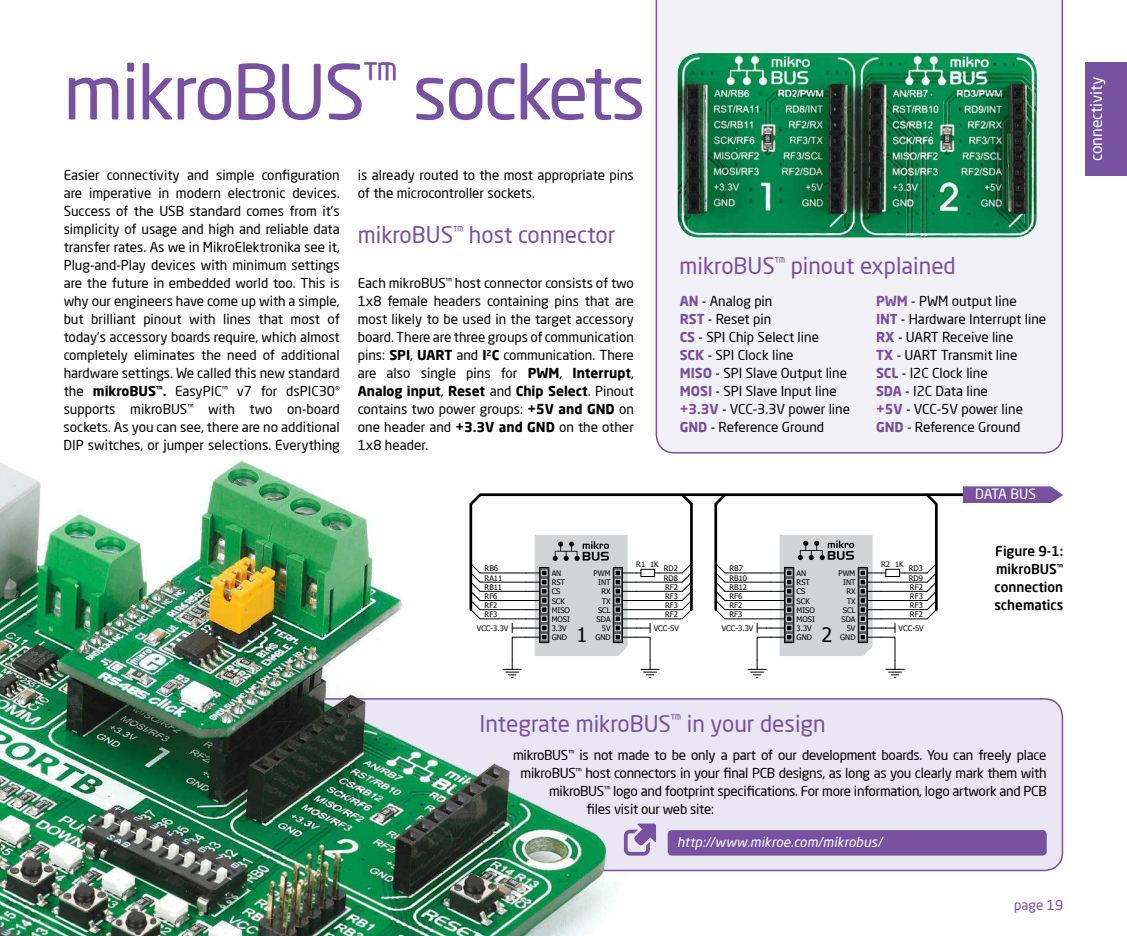
<style>
.page{position:relative;width:1127px;height:936px;background:#fff}
.page>*{position:absolute;margin:0;border:0;box-sizing:border-box;transform-origin:0 0}
.t1{font:75px "Neo Sans Pro";letter-spacing:-.03em;color:#7851a1}
.t2{font:22.5px "Neo Sans Pro";color:#7851a1}
.t3{font:19.95px "Tahoma";color:#000}
.t4{font:15.75px "Neo Sans Pro";color:#fff}
.t5{font:13.95px "Neo Sans Pro";letter-spacing:-.025em;color:#fff}
.t6{font:13.5px/18px "Neo Sans Pro";color:#000}
.t7{font:13.5px "Neo Sans Pro";letter-spacing:-.02em;color:#000}
.t8{font:500 13.5px/18px "Neo Sans Pro";color:#000;text-align:justify}
.t9{font:italic 13.5px "Neo Sans Pro";letter-spacing:.01em;color:#fff}
.t10{font:13.5px "Neo Sans Pro";color:#7851a1}
.t11{font:7.65px/9.1px "Tahoma";color:#000}
.s1{font-weight:700}
.s2{font-weight:700;color:#7851a1}
.s3{font-weight:700;color:#7b55a3}
</style>
<div class="page">
<img style="left:0;top:453px;width:740px;height:482px">
<div style="left:1085px;top:62px;width:42px;height:114px;background:#7851a1"></div>
<div style="left:655px;top:0;width:408px;height:453px;background:#f3f1f8"></div>
<img style="left:678px;top:53px;width:359px;height:184px">
<hr style="left:480px;top:572px;width:46px;height:1px;background:#000">
<hr style="left:480px;top:591px;width:46px;height:1px;background:#000">
<hr style="left:480px;top:600px;width:46px;height:1px;background:#000">
<hr style="left:480px;top:609px;width:46px;height:1px;background:#000">
<hr style="left:480px;top:581px;width:46px;height:1px;background:#000">
<hr style="left:480px;top:618px;width:46px;height:1px;background:#000">
<hr style="left:725px;top:572px;width:46px;height:1px;background:#000">
<hr style="left:725px;top:591px;width:46px;height:1px;background:#000">
<hr style="left:725px;top:600px;width:46px;height:1px;background:#000">
<hr style="left:725px;top:609px;width:46px;height:1px;background:#000">
<hr style="left:725px;top:581px;width:46px;height:1px;background:#000">
<hr style="left:725px;top:618px;width:46px;height:1px;background:#000">
<svg style="left:468px;top:491px;width:16px;height:129px"></svg>
<svg style="left:713px;top:491px;width:16px;height:129px"></svg>
<svg style="left:503px;top:491px;width:191px;height:187px"></svg>
<svg style="left:748px;top:496px;width:191px;height:182px"></svg>
<hr style="left:479px;top:493px;width:552px;height:3px;background:#000">
<svg style="left:963px;top:486px;width:100px;height:17px;background:#835fa8"></svg>
<div style="left:307px;top:698px;width:755px;height:172px;background:#ebe6f3;border-radius:18px"></div>
<div style="left:306px;top:698px;width:757px;height:173px;border:2px solid #7851a1;border-radius:18px"></div>
<img style="left:273px;top:675px;width:351px;height:260px">
<div style="left:668px;top:830px;width:379px;height:25px;background:#7851a1;border-radius:4px"></div>
<svg style="left:624px;top:823px;width:32px;height:32px"></svg>
<h1 class="t1" style="left:64px;top:62px;width:584px">mikroBUS<sup>™</sup> sockets</h1>
<p class="t6" style="left:64px;top:166px;width:278px;text-align:justify">Easier connectivity and simple configuration are imperative in modern electronic devices.<br>Success of the USB standard comes from it’s simplicity of usage and high and reliable data transfer rates. As we in MikroElektronika see it, Plug-and-Play devices with minimum settings are the future in embedded world too. This is why our engineers have come up with a simple, but brilliant pinout with lines that most of today’s accessory boards require, which almost completely eliminates the need of additional hardware settings. We called this new standard the <span class="s1">mikroBUS</span><sup>™</sup><span class="s1">.</span> EasyPIC<sup>™</sup> v7 for dsPIC30<sup>® </sup>supports mikroBUS<sup>™</sup> with two on-board sockets. As you can see, there are no additional DIP switches, or jumper selections. Everything</p>
<p class="t6" style="left:358px;top:167px;width:278px">is already routed to the most appropriate pins of the microcontroller sockets.</p>
<h2 class="t2" style="left:358px;top:226px;width:259px">mikroBUS<sup>™</sup> host connector</h2>
<p class="t6" style="left:358px;top:275px;width:278px;text-align:justify">Each mikroBUS<sup>™</sup> host connector consists of two 1x8 female headers containing pins that are most likely to be used in the target accessory board. There are three groups of communication pins: <span class="s1">SPI</span>, <span class="s1">UART</span> and <span class="s1">I</span><sup>2</sup><span class="s1">C</span> communication. There are also single pins for <span class="s1">PWM</span>, <span class="s1">Interrupt</span>, <span class="s1">Analog input</span>, <span class="s1">Reset</span> and <span class="s1">Chip Select</span>. Pinout contains two power groups: <span class="s1">+5V and GND</span> on one header and <span class="s1">+3.3V and GND</span> on the other 1x8 header.</p>
<h2 class="t2" style="left:679px;top:257px;width:278px">mikroBUS<sup>™</sup> pinout explained</h2>
<p class="t6" style="left:680px;top:293px;width:172px"><span class="s2">AN</span> - Analog pin<br><span class="s2">RST</span> - Reset pin<br><span class="s2">CS</span> - SPI Chip Select line<br><span class="s2">SCK</span> - SPI Clock line<br><span class="s2">MISO</span> - SPI Slave Output line<br><span class="s2">MOSI</span> - SPI Slave Input line <span class="s2">+3.3V</span> - VCC-3.3V power line<br><span class="s2">GND</span> - Reference Ground</p>
<p class="t6" style="left:876px;top:293px;width:172px"><span class="s3">PWM</span> - PWM output line<br><span class="s2">INT</span> - Hardware Interrupt line<br><span class="s2">RX</span> - UART Receive line<br><span class="s2">TX</span> - UART Transmit line<br><span class="s2">SCL</span> - I2C Clock line<br><span class="s2">SDA</span> - I2C Data line<br><span class="s2">+5V</span> - VCC-5V power line<br><span class="s2">GND</span> - Reference Ground</p>
<p class="t5" style="left:975px;top:489px;width:62px">DATA BUS</p>
<p class="t11" style="left:881px;top:560px;width:24px">R2 1K</p>
<p class="t11" style="left:636px;top:560px;width:24px">R1 1K</p>
<p class="t11" style="left:485px;top:564px;width:15px">RB6</p>
<p class="t11" style="left:664px;top:564px;width:16px">RD2</p>
<p class="t11" style="left:729px;top:564px;width:15px">RB7</p>
<p class="t11" style="left:909px;top:564px;width:16px">RD3</p>
<p class="t11" style="left:485px;top:583px;width:19px">RB11</p>
<p class="t11" style="left:552px;top:569px;width:20px">AN<br>RST<br>CS<br>SCK<br>MISO<br>MOSI<br>3.3V<br>GND</p>
<p class="t11" style="left:594px;top:569px;width:18px;text-align:right">PWM<br>INT<br>RX<br>TX<br>SCL<br>SDA<br>5V</p>
<p class="t11" style="left:796px;top:569px;width:20px">AN<br>RST<br>CS<br>SCK<br>MISO<br>MOSI<br>3.3V<br>GND</p>
<p class="t11" style="left:838px;top:569px;width:18px;text-align:right">PWM<br>INT<br>RX<br>TX<br>SCL<br>SDA<br>5V</p>
<p class="t11" style="left:664px;top:574px;width:16px">RD8</p>
<p class="t11" style="left:909px;top:574px;width:16px">RD9</p>
<p class="t11" style="left:485px;top:574px;width:19px">RA11</p>
<p class="t11" style="left:729px;top:574px;width:19px">RB10<br>RB12</p>
<p class="t11" style="left:665px;top:583px;width:14px">RF2</p>
<p class="t11" style="left:910px;top:583px;width:14px">RF2</p>
<p class="t11" style="left:665px;top:592px;width:14px">RF3</p>
<p class="t11" style="left:910px;top:592px;width:14px">RF3</p>
<p class="t11" style="left:485px;top:592px;width:14px;text-align:justify">RF6<br>RF2<br>RF3</p>
<p class="t11" style="left:729px;top:592px;width:14px;text-align:justify">RF6<br>RF2<br>RF3</p>
<p class="t11" style="left:665px;top:601px;width:14px">RF3<br>RF2</p>
<p class="t11" style="left:910px;top:601px;width:14px">RF3<br>RF2</p>
<p class="t11" style="left:477px;top:624px;width:33px">VCC-3.3V</p>
<p class="t11" style="left:654px;top:624px;width:27px">VCC-5V</p>
<p class="t11" style="left:722px;top:624px;width:33px">VCC-3.3V</p>
<p class="t11" style="left:898px;top:624px;width:27px">VCC-5V</p>
<h3 class="t3" style="left:821px;top:626px;width:12px">2</h3>
<p class="t11" style="left:840px;top:633px;width:17px">GND</p>
<h3 class="t3" style="left:576px;top:626px;width:12px">1</h3>
<p class="t11" style="left:595px;top:633px;width:17px">GND</p>
<p class="t8" style="left:994px;top:543px;width:70px">Figure 9-1: mikroBUS<sup>™ </sup>connection schematics</p>
<p class="t4" style="left:1090px;top:161px;width:86px;rotate:-90deg">connectivity</p>
<h2 class="t2" style="left:479px;top:714px;width:348px">Integrate mikroBUS<sup>™</sup> in your design</h2>
<p class="t7" style="left:513px;top:749px;width:535px">mikroBUS<sup>™</sup> is not made to be only a part of our development boards. You can freely place</p>
<p class="t7" style="left:521px;top:767px;width:527px">mikroBUS<sup>™</sup> host connectors in your final PCB designs, as long as you clearly mark them with</p>
<p class="t7" style="left:549px;top:785px;width:499px">mikroBUS<sup>™</sup> logo and footprint specifications. For more information, logo artwork and PCB</p>
<p class="t7" style="left:587px;top:800px;width:129px">files visit our web site:</p>
<p class="t9" style="left:677px;top:837px;width:207px">http://www.mikroe.com/mikrobus/</p>
<p class="t10" style="left:1014px;top:899px;width:50px">page 19</p>
</div>
